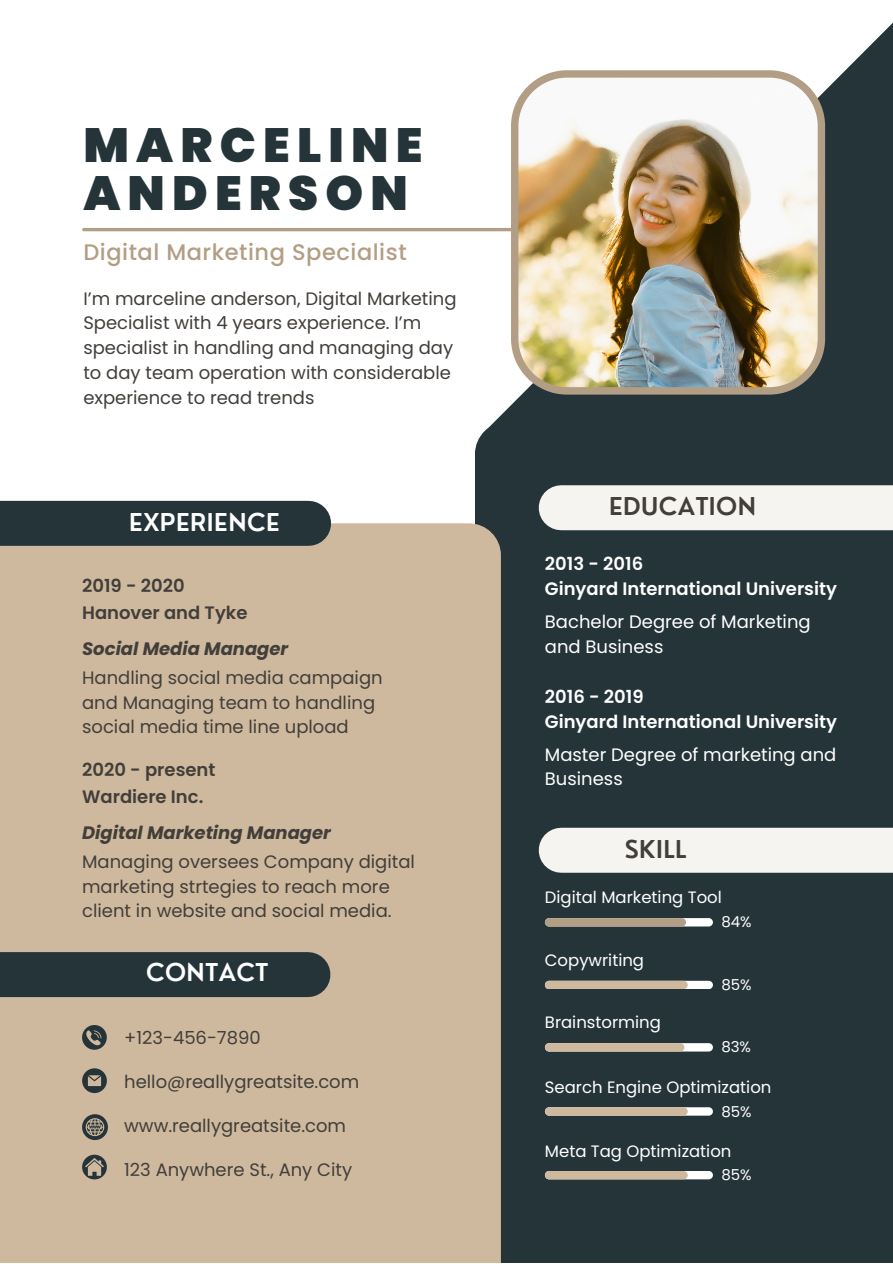
<style>
.page{position:relative;width:893px;height:1264px;background:#fff}
.page>*{position:absolute;margin:0;border:0;box-sizing:border-box;transform-origin:0 0}
.t1{font:900 48px/48.3px "Poppins";letter-spacing:.15em;color:#253439}
.t2{font:600 24px "Nourd";letter-spacing:.02em;color:#fff}
.t3{font:600 24px "Nourd";letter-spacing:.02em;color:#423e3a}
.t4{font:500 22.5px "Poppins";letter-spacing:.025em;color:#b29e84}
.t5{font:18px/24.8px "Poppins";color:#423e3a}
.t6{font:600 18px "Poppins";color:#fff}
.t7{font:18px/24.8px "Poppins";color:#fff}
.t8{font:600 18px "Poppins";color:#423e3a}
.t9{font:italic 700 18px "Poppins";color:#423e3a}
.t10{font:16.5px "Poppins";color:#fff}
.t11{font:15px "Poppins";color:#fff}
</style>
<div class="page">
<div style="left:475px;top:422px;width:417px;height:840px;background:#253439"></div>
<div style="left:0;top:523px;width:501px;height:739px;background:#ceb99e"></div>
<svg style="left:82px;top:1025px;width:25px;height:24px"></svg>
<svg style="left:82px;top:1114px;width:26px;height:26px"></svg>
<svg style="left:82px;top:1068px;width:25px;height:25px"></svg>
<svg style="left:82px;top:1154px;width:25px;height:25px"></svg>
<svg style="left:85px;top:1157px;width:19px;height:18px"></svg>
<div style="left:0;top:501px;width:308px;height:45px;background:#253439"></div>
<div style="left:0;top:952px;width:308px;height:45px;background:#253439"></div>
<div style="left:545px;top:918px;width:167px;height:8px;background:#fff;border-radius:4px"></div>
<div style="left:545px;top:918px;width:141px;height:8px;background:#b29e84;border-radius:4px"></div>
<div style="left:561px;top:485px;width:331px;height:45px;background:#f6f4f1"></div>
<div style="left:561px;top:827px;width:331px;height:45px;background:#f6f4f1"></div>
<div style="left:545px;top:980px;width:167px;height:9px;background:#fff;border-radius:4px"></div>
<div style="left:545px;top:980px;width:142px;height:9px;background:#ceb99e;border-radius:4px"></div>
<div style="left:545px;top:1043px;width:167px;height:8px;background:#fff;border-radius:4px"></div>
<div style="left:545px;top:1043px;width:139px;height:8px;background:#ceb99e;border-radius:4px"></div>
<div style="left:545px;top:1107px;width:167px;height:8px;background:#fff;border-radius:4px"></div>
<div style="left:545px;top:1107px;width:142px;height:8px;background:#ceb99e;border-radius:4px"></div>
<div style="left:545px;top:1170px;width:167px;height:9px;background:#fff;border-radius:4px"></div>
<div style="left:545px;top:1170px;width:142px;height:9px;background:#ceb99e;border-radius:4px"></div>
<hr style="left:84px;top:228px;width:453px;height:3px;background:#b29e84">
<svg style="left:483px;top:23px;width:409px;height:410px;fill:#253439"></svg>
<img style="left:511px;top:70px;width:314px;height:324px">
<p class="t1" style="left:83px;top:121px;width:340px">MARCELINE<br>ANDERSON</p>
<p class="t4" style="left:83px;top:236px;width:325px">Digital Marketing Specialist</p>
<p class="t5" style="left:83px;top:286px;width:374px">I’m marceline anderson, Digital Marketing Specialist with 4 years experience. I’m specialist in handling and managing day to day team operation with considerable experience to read trends</p>
<p class="t2" style="left:129px;top:506px;width:152px">EXPERIENCE</p>
<p class="t8" style="left:82px;top:573px;width:104px">2019 - 2020</p>
<p class="t8" style="left:82px;top:600px;width:167px">Hanover and Tyke</p>
<p class="t9" style="left:82px;top:636px;width:208px">Social Media Manager</p>
<p class="t5" style="left:82px;top:665px;width:302px">Handling social media campaign and Managing team to handling social media time line upload</p>
<p class="t8" style="left:82px;top:757px;width:135px">2020 - present</p>
<p class="t8" style="left:82px;top:784px;width:123px">Wardiere Inc.</p>
<p class="t9" style="left:82px;top:820px;width:250px">Digital Marketing Manager</p>
<p class="t5" style="left:82px;top:849px;width:334px">Managing oversees Company digital marketing strtegies to reach more client in website and social media.</p>
<p class="t2" style="left:146px;top:957px;width:124px">CONTACT</p>
<p class="t5" style="left:124px;top:1025px;width:138px">+123-456-7890</p>
<p class="t5" style="left:124px;top:1069px;width:236px">hello@reallygreatsite.com</p>
<p class="t5" style="left:124px;top:1113px;width:223px">www.reallygreatsite.com</p>
<p class="t5" style="left:124px;top:1157px;width:229px">123 Anywhere St., Any City</p>
<p class="t3" style="left:609px;top:491px;width:149px">EDUCATION</p>
<p class="t6" style="left:545px;top:551px;width:100px">2013 - 2016</p>
<p class="t6" style="left:545px;top:576px;width:293px">Ginyard International University</p>
<p class="t7" style="left:545px;top:609px;width:267px">Bachelor Degree of Marketing and Business</p>
<p class="t6" style="left:545px;top:684px;width:100px">2016 - 2019</p>
<p class="t6" style="left:545px;top:709px;width:293px">Ginyard International University</p>
<p class="t7" style="left:545px;top:742px;width:293px">Master Degree of marketing and<br>Business</p>
<p class="t3" style="left:624px;top:833px;width:63px">SKILL</p>
<p class="t10" style="left:545px;top:886px;width:178px">Digital Marketing Tool</p>
<p class="t10" style="left:545px;top:948px;width:101px">Copywriting</p>
<p class="t10" style="left:545px;top:1011px;width:117px">Brainstorming</p>
<p class="t11" style="left:721px;top:911px;width:32px">84%</p>
<p class="t11" style="left:721px;top:974px;width:32px">85%</p>
<p class="t11" style="left:721px;top:1036px;width:31px">83%</p>
<p class="t10" style="left:545px;top:1075px;width:228px">Search Engine Optimization</p>
<p class="t11" style="left:721px;top:1100px;width:32px">85%</p>
<p class="t10" style="left:545px;top:1139px;width:188px">Meta Tag Optimization</p>
<p class="t11" style="left:721px;top:1164px;width:32px">85%</p>
</div>
